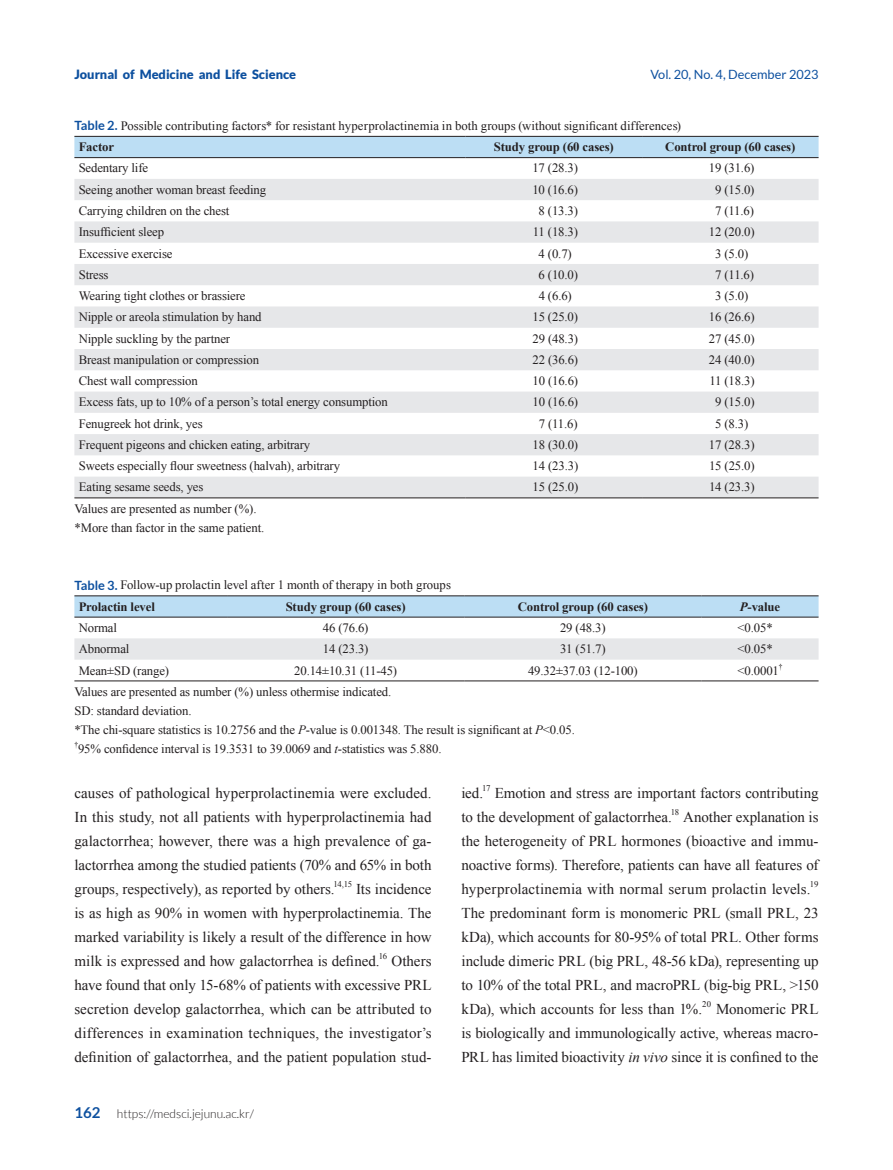
<style>
.page{position:relative;width:893px;height:1170px;background:#fff}
.page>*{position:absolute;margin:0;border:0;box-sizing:border-box;transform-origin:0 0}
.t1{font:15px/24px "Times New Roman";color:#231f20;text-align:justify}
.t2{font:12.75px/19.2px "Times New Roman";letter-spacing:-.01em;color:#231f20}
.t3{font:700 12.75px "Times New Roman";letter-spacing:-.01em;color:#231f20}
.t4{font:900 12.75px "Lato";color:#0d509f}
.t5{font:12.75px "Lato";color:#0d509f}
.t6{font:300 12px "Lato";color:#231f20}
.t7{font:8.7px "Times New Roman";letter-spacing:-.05em;color:#231f20}
.t8{font:7.5px "Times New Roman";color:#231f20}
.s1{font-family:"Lato";font-weight:700;color:#0d509f}
.s2{font-weight:700}
.s3{font-style:italic}
.s4{font-weight:700;font-size:15px;color:#0d509f}
</style>
<div class="page">
<div style="left:74px;top:596px;width:745px;height:20px;background:#bcdef4"></div>
<div style="left:74px;top:638px;width:745px;height:21px;background:#e6e7e9"></div>
<hr style="left:74px;top:595px;width:153px;height:1px;background:#231f20">
<hr style="left:227px;top:595px;width:237px;height:1px;background:#231f20">
<hr style="left:464px;top:595px;width:237px;height:1px;background:#231f20">
<hr style="left:701px;top:595px;width:118px;height:1px;background:#231f20">
<hr style="left:74px;top:616px;width:153px;height:1px;background:#231f20">
<hr style="left:227px;top:616px;width:237px;height:1px;background:#231f20">
<hr style="left:464px;top:616px;width:237px;height:1px;background:#231f20">
<hr style="left:701px;top:616px;width:118px;height:1px;background:#231f20">
<hr style="left:74px;top:680px;width:153px;height:1px;background:#231f20">
<hr style="left:227px;top:680px;width:237px;height:1px;background:#231f20">
<hr style="left:464px;top:680px;width:237px;height:1px;background:#231f20">
<hr style="left:701px;top:680px;width:118px;height:1px;background:#231f20">
<div style="left:74px;top:137px;width:745px;height:20px;background:#bcdef4"></div>
<svg style="left:74px;top:179px;width:745px;height:318px;fill:#e6e7e9"></svg>
<hr style="left:74px;top:136px;width:392px;height:1px;background:#231f20">
<hr style="left:466px;top:136px;width:176px;height:1px;background:#231f20">
<hr style="left:642px;top:136px;width:177px;height:1px;background:#231f20">
<hr style="left:74px;top:157px;width:392px;height:1px;background:#231f20">
<hr style="left:466px;top:157px;width:176px;height:1px;background:#231f20">
<hr style="left:642px;top:157px;width:177px;height:1px;background:#231f20">
<hr style="left:74px;top:497px;width:392px;height:1px;background:#231f20">
<hr style="left:466px;top:497px;width:176px;height:1px;background:#231f20">
<hr style="left:642px;top:497px;width:177px;height:1px;background:#231f20">
<p class="t4" style="left:74px;top:67px;width:223px">Journal of Medicine and Life Science</p>
<p class="t5" style="left:650px;top:67px;width:170px">Vol. 20, No. 4, December 2023</p>
<p class="t2" style="left:79px;top:114px;width:604px;line-height:21.5px;text-indent:-4px"><span class="s1">Table 2.</span> Possible contributing factors* for resistant hyperprolactinemia in both groups (without significant differences)<br><span class="s2">Factor</span></p>
<p class="t3" style="left:494px;top:138px;width:121px">Study group (60 cases)</p>
<p class="t3" style="left:665px;top:138px;width:132px">Control group (60 cases)</p>
<p class="t2" style="left:79px;top:158px;width:71px">Sedentary life</p>
<p class="t2" style="left:532px;top:158px;width:47px">17 (28.3)</p>
<p class="t2" style="left:709px;top:158px;width:47px">19 (31.6)</p>
<p class="t2" style="left:79px;top:180px;width:189px">Seeing another woman breast feeding</p>
<p class="t2" style="left:532px;top:180px;width:47px">10 (16.6)</p>
<p class="t2" style="left:715px;top:180px;width:41px">9 (15.0)</p>
<p class="t2" style="left:79px;top:201px;width:152px">Carrying children on the chest</p>
<p class="t2" style="left:539px;top:201px;width:41px">8 (13.3)</p>
<p class="t2" style="left:715px;top:201px;width:41px">7 (11.6)</p>
<p class="t2" style="left:79px;top:222px;width:87px">Insufficient sleep</p>
<p class="t2" style="left:533px;top:222px;width:47px">11 (18.3)</p>
<p class="t2" style="left:709px;top:222px;width:47px">12 (20.0)</p>
<p class="t2" style="left:79px;top:243px;width:95px">Excessive exercise</p>
<p class="t2" style="left:539px;top:243px;width:35px">4 (0.7)</p>
<p class="t2" style="left:715px;top:243px;width:35px">3 (5.0)</p>
<p class="t2" style="left:79px;top:265px;width:31px">Stress</p>
<p class="t2" style="left:539px;top:265px;width:41px">6 (10.0)</p>
<p class="t2" style="left:715px;top:265px;width:41px">7 (11.6)</p>
<p class="t2" style="left:79px;top:286px;width:168px">Wearing tight clothes or brassiere</p>
<p class="t2" style="left:539px;top:286px;width:35px">4 (6.6)</p>
<p class="t2" style="left:715px;top:286px;width:35px">3 (5.0)</p>
<p class="t2" style="left:79px;top:307px;width:184px">Nipple or areola stimulation by hand</p>
<p class="t2" style="left:532px;top:307px;width:47px">15 (25.0)</p>
<p class="t2" style="left:709px;top:307px;width:47px">16 (26.6)</p>
<p class="t2" style="left:79px;top:328px;width:153px">Nipple suckling by the partner</p>
<p class="t2" style="left:532px;top:328px;width:47px">29 (48.3)</p>
<p class="t2" style="left:709px;top:328px;width:47px">27 (45.0)</p>
<p class="t2" style="left:79px;top:350px;width:182px">Breast manipulation or compression</p>
<p class="t2" style="left:532px;top:350px;width:47px">22 (36.6)</p>
<p class="t2" style="left:709px;top:350px;width:47px">24 (40.0)</p>
<p class="t2" style="left:79px;top:371px;width:121px">Chest wall compression</p>
<p class="t2" style="left:532px;top:371px;width:47px">10 (16.6)</p>
<p class="t2" style="left:709px;top:371px;width:47px">11 (18.3)</p>
<p class="t2" style="left:79px;top:392px;width:311px">Excess fats, up to 10% of a person’s total energy consumption</p>
<p class="t2" style="left:532px;top:392px;width:47px">10 (16.6)</p>
<p class="t2" style="left:715px;top:392px;width:41px">9 (15.0)</p>
<p class="t2" style="left:79px;top:413px;width:125px">Fenugreek hot drink, yes</p>
<p class="t2" style="left:539px;top:413px;width:41px">7 (11.6)</p>
<p class="t2" style="left:715px;top:413px;width:35px">5 (8.3)</p>
<p class="t2" style="left:79px;top:435px;width:233px">Frequent pigeons and chicken eating, arbitrary</p>
<p class="t2" style="left:532px;top:435px;width:47px">18 (30.0)</p>
<p class="t2" style="left:709px;top:435px;width:47px">17 (28.3)</p>
<p class="t2" style="left:79px;top:456px;width:263px">Sweets especially flour sweetness (halvah), arbitrary</p>
<p class="t2" style="left:532px;top:456px;width:47px">14 (23.3)</p>
<p class="t2" style="left:709px;top:456px;width:47px">15 (25.0)</p>
<p class="t2" style="left:79px;top:477px;width:126px">Eating sesame seeds, yes</p>
<p class="t2" style="left:532px;top:477px;width:47px">15 (25.0)</p>
<p class="t2" style="left:709px;top:477px;width:47px">14 (23.3)</p>
<p class="t2" style="left:75px;top:499px;width:191px">Values are presented as number (%). *More than factor in the same patient.</p>
<p class="t2" style="left:79px;top:574px;width:374px;line-height:21.5px;text-indent:-4px"><span class="s1">Table 3.</span> Follow-up prolactin level after 1 month of therapy in both groups<br><span class="s2">Prolactin level</span></p>
<p class="t3" style="left:286px;top:597px;width:121px">Study group (60 cases)</p>
<p class="t3" style="left:518px;top:597px;width:132px">Control group (60 cases)</p>
<p class="t3" style="left:740px;top:597px;width:42px"><span class="s3">P</span>-value</p>
<p class="t2" style="left:79px;top:618px;width:40px">Normal</p>
<p class="t2" style="left:323px;top:618px;width:47px">46 (76.6)</p>
<p class="t2" style="left:560px;top:618px;width:47px">29 (48.3)</p>
<p class="t2" style="left:737px;top:618px;width:37px">&lt;0.05*</p>
<p class="t2" style="left:79px;top:639px;width:52px">Abnormal</p>
<p class="t2" style="left:323px;top:639px;width:47px">14 (23.3)</p>
<p class="t2" style="left:560px;top:639px;width:47px">31 (51.7)</p>
<p class="t2" style="left:737px;top:639px;width:37px">&lt;0.05*</p>
<p class="t2" style="left:79px;top:660px;width:92px">Mean±SD (range)</p>
<p class="t2" style="left:294px;top:660px;width:105px">20.14±10.31 (11-45)</p>
<p class="t2" style="left:528px;top:660px;width:111px">49.32±37.03 (12-100)</p>
<p class="t2" style="left:737px;top:660px;width:43px">&lt;0.0001</p>
<p class="t8" style="left:779px;top:661px;width:5px">†</p>
<p class="t2" style="left:74px;top:682px;width:502px">Values are presented as number (%) unless othermise indicated.<br>SD: standard deviation.<br>*The chi-square statistics is 10.2756 and the <span class="s3">P</span>-value is 0.001348. The result is significant at <span class="s3">P</span>&lt;0.05.</p>
<p class="t8" style="left:74px;top:739px;width:5px">†</p>
<p class="t2" style="left:78px;top:739px;width:365px">95% confidence interval is 19.3531 to 39.0069 and <span class="s3">t</span>-statistics was 5.880.</p>
<p class="t1" style="left:74px;top:780px;width:359px">causes of pathological hyperprolactinemia were excluded.<br>In this study, not all patients with hyperprolactinemia had galactorrhea; however, there was a high prevalence of ga&shy;lactorrhea among the studied patients (70% and 65% in both groups, respectively), as reported by others.</p>
<p class="t7" style="left:334px;top:878px;width:20px">14,15</p>
<p class="t1" style="left:74px;top:876px;width:359px;text-indent:282px">Its incidence is as high as 90% in women with hyperprolactinemia. The marked variability is likely a result of the difference in how milk is expressed and how galactorrhea is defined.</p>
<p class="t7" style="left:379px;top:950px;width:10px">16</p>
<p class="t1" style="left:74px;top:948px;width:359px;text-indent:317px">Others have found that only 15-68% of patients with excessive PRL secretion develop galactorrhea, which can be attributed to differences in examination techniques, the investigator’s definition of galactorrhea, and the patient population stud-</p>
<p class="t6" style="left:74px;top:1107px;width:181px"><span class="s4">162</span> https://medsci.jejunu.ac.kr/</p>
<p class="t1" style="left:461px;top:780px;width:23px">ied.</p>
<p class="t7" style="left:482px;top:782px;width:10px">17</p>
<p class="t1" style="left:461px;top:780px;width:359px;text-indent:34px">Emotion and stress are important factors contributing to the development of galactorrhea.</p>
<p class="t7" style="left:671px;top:806px;width:10px">18</p>
<p class="t1" style="left:461px;top:804px;width:359px;text-indent:222px">Another explanation is the heterogeneity of PRL hormones (bioactive and immu&shy;noactive forms). Therefore, patients can have all features of hyperprolactinemia with normal serum prolactin levels.</p>
<p class="t7" style="left:810px;top:878px;width:10px">19</p>
<p class="t1" style="left:461px;top:900px;width:359px">The predominant form is monomeric PRL (small PRL, 23 kDa), which accounts for 80-95% of total PRL. Other forms include dimeric PRL (big PRL, 48-56 kDa), representing up to 10% of the total PRL, and macroPRL (big-big PRL, &gt;150 kDa), which accounts for less than 1%.</p>
<p class="t7" style="left:702px;top:998px;width:10px">20</p>
<p class="t1" style="left:461px;top:996px;width:359px;text-indent:255px">Monomeric PRL is biologically and immunologically active, whereas macro-PRL has limited bioactivity <span class="s3">in vivo</span> since it is confined to the</p>
</div>
